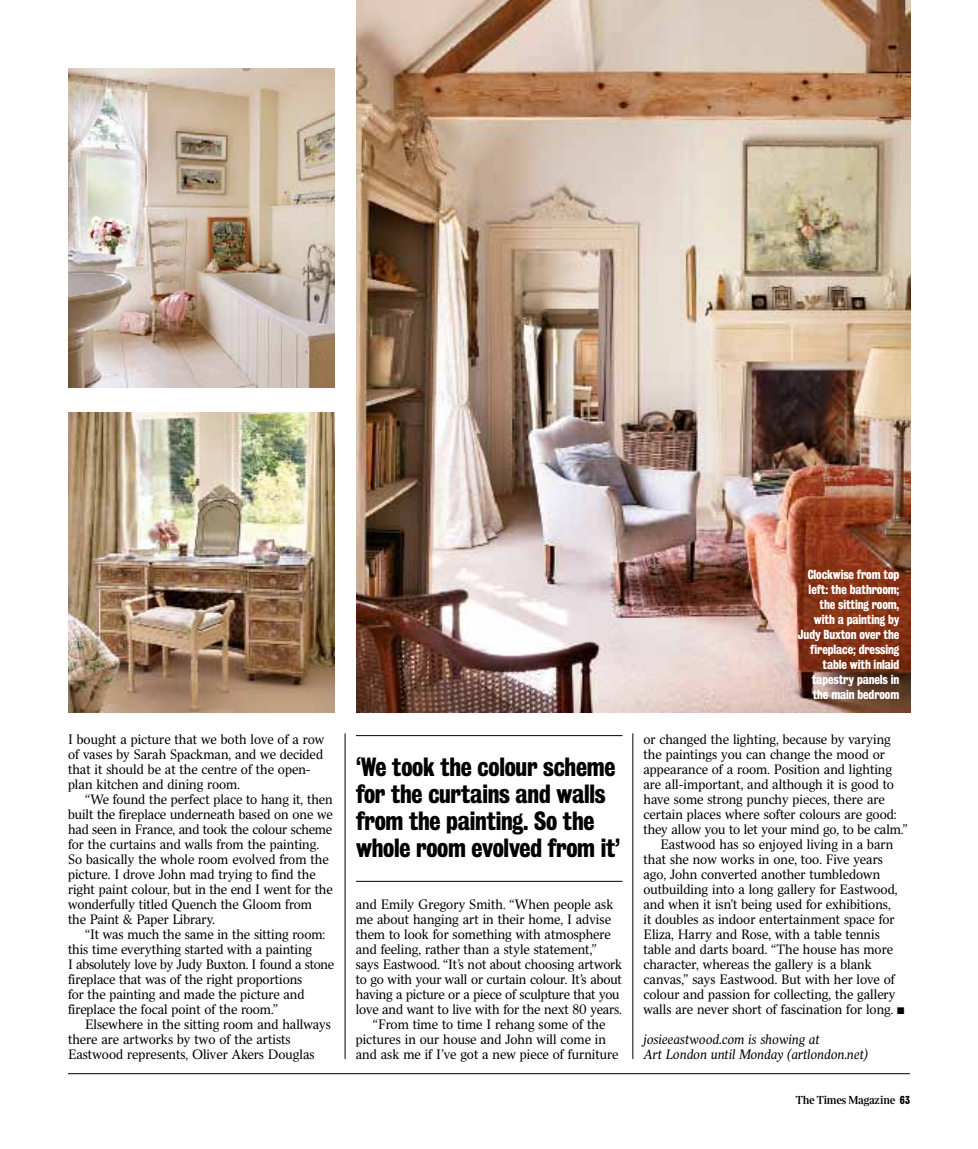
<style>
.page{position:relative;width:978px;height:1149px;background:#fff}
.page>*{position:absolute;margin:0;border:0;box-sizing:border-box;transform-origin:0 0}
.t1{font:24px/27px "Bureau Grotesque Three Seven";letter-spacing:-.01em;color:#000}
.t2{font:13.5px/15px "Times Classic Text";color:#000}
.t3{font:italic 13.5px/15px "Times Classic Text";color:#000}
.t4{font:12px/15px "Bureau Grotesque Three Seven";letter-spacing:-.01em;color:#fff;text-align:right}
.t5{font:12px "Times Modern Stand First";color:#000}
.s1{font-family:"Bureau Grotesque Three Seven";font-size:10.5px}
</style>
<div class="page">
<hr style="left:68px;top:1072px;width:842px;height:1px;background:#000">
<hr style="left:345px;top:733px;width:1px;height:325px;background:#000">
<hr style="left:633px;top:733px;width:1px;height:325px;background:#000">
<img style="left:356px;top:0;width:554px;height:712px">
<img style="left:68px;top:412px;width:266px;height:300px">
<img style="left:68px;top:68px;width:266px;height:319px">
<hr style="left:356px;top:735px;width:266px;height:1px;background:#000">
<hr style="left:356px;top:880px;width:266px;height:1px;background:#000">
<p class="t2" style="left:68px;top:731px;width:258px">I bought a picture that we both love of a row of vases by Sarah Spackman, and we decided that it should be at the centre of the open&shy;plan kitchen and dining room.</p>
<p class="t2" style="left:68px;top:791px;width:266px;text-indent:17px">“We found the perfect place to hang it, then built the fireplace underneath based on one we had seen in France, and took the colour scheme for the curtains and walls from the painting.<br>So basically the whole room evolved from the picture. I drove John mad trying to find the right paint colour, but in the end I went for the wonderfully titled Quench the Gloom from the Paint &amp; Paper Library.</p>
<p class="t2" style="left:68px;top:926px;width:268px;text-indent:17px">“It was much the same in the sitting room: this time everything started with a painting<br>I absolutely love by Judy Buxton. I found a stone fireplace that was of the right proportions<br>for the painting and made the picture and fireplace the focal point of the room.”</p>
<p class="t2" style="left:68px;top:1016px;width:264px;text-indent:17px">Elsewhere in the sitting room and hallways there are artworks by two of the artists<br>Eastwood represents, Oliver Akers Douglas</p>
<h1 class="t1" style="left:356px;top:753px;width:266px">‘We took the colour scheme for the curtains and walls from the painting. So the whole room evolved from it’</h1>
<p class="t2" style="left:356px;top:896px;width:259px">and Emily Gregory Smith. “When people ask</p>
<p class="t2" style="left:356px;top:911px;width:257px">me about hanging art in their home, I advise</p>
<p class="t2" style="left:356px;top:926px;width:257px">them to look for something with atmosphere</p>
<p class="t2" style="left:356px;top:941px;width:243px">and feeling, rather than a style statement,”</p>
<p class="t2" style="left:356px;top:956px;width:268px">says Eastwood. “It’s not about choosing artwork</p>
<p class="t2" style="left:356px;top:971px;width:268px">to go with your wall or curtain colour. It’s about</p>
<p class="t2" style="left:356px;top:986px;width:265px">having a picture or a piece of sculpture that you</p>
<p class="t2" style="left:356px;top:1001px;width:268px">love and want to live with for the next 80 years.</p>
<p class="t2" style="left:373px;top:1016px;width:234px">“From time to time I rehang some of the</p>
<p class="t2" style="left:356px;top:1031px;width:252px">pictures in our house and John will come in</p>
<p class="t2" style="left:356px;top:1046px;width:264px">and ask me if I’ve got a new piece of furniture</p>
<p class="t4" style="left:798px;top:566px;width:103px">Clockwise from top left: the bathroom; the sitting room, with a painting by<br>Judy Buxton over the fireplace; dressing table with inlaid tapestry panels in the main bedroom</p>
<p class="t2" style="left:643px;top:731px;width:249px">or changed the lighting, because by varying</p>
<p class="t2" style="left:643px;top:746px;width:243px">the paintings you can change the mood or</p>
<p class="t2" style="left:643px;top:761px;width:250px">appearance of a room. Position and lighting</p>
<p class="t2" style="left:643px;top:776px;width:252px">are all-important, and although it is good to</p>
<p class="t2" style="left:643px;top:791px;width:243px">have some strong punchy pieces, there are</p>
<p class="t2" style="left:643px;top:806px;width:255px">certain places where softer colours are good:</p>
<p class="t2" style="left:643px;top:821px;width:266px">they allow you to let your mind go, to be calm.”</p>
<p class="t2" style="left:660px;top:836px;width:234px">Eastwood has so enjoyed living in a barn</p>
<p class="t2" style="left:643px;top:851px;width:241px">that she now works in one, too. Five years</p>
<p class="t2" style="left:643px;top:866px;width:238px">ago, John converted another tumbledown</p>
<p class="t2" style="left:643px;top:881px;width:256px">outbuilding into a long gallery for Eastwood,</p>
<p class="t2" style="left:643px;top:896px;width:249px">and when it isn’t being used for exhibitions,</p>
<p class="t2" style="left:643px;top:911px;width:253px">it doubles as indoor entertainment space for</p>
<p class="t2" style="left:643px;top:926px;width:238px">Eliza, Harry and Rose, with a table tennis</p>
<p class="t2" style="left:643px;top:941px;width:251px">table and darts board. “The house has more</p>
<p class="t2" style="left:643px;top:956px;width:230px">character, whereas the gallery is a blank</p>
<p class="t2" style="left:643px;top:971px;width:253px">canvas,” says Eastwood. But with her love of</p>
<p class="t2" style="left:643px;top:986px;width:254px">colour and passion for collecting, the gallery</p>
<p class="t2" style="left:643px;top:1001px;width:263px">walls are never short of fascination for long. ■</p>
<p class="t3" style="left:643px;top:1031px;width:226px">josieeastwood.com is showing at<br>Art London until Monday (artlondon.net)</p>
<p class="t5" style="left:796px;top:1093px;width:116px">The Times Magazine <span class="s1">63</span></p>
</div>
